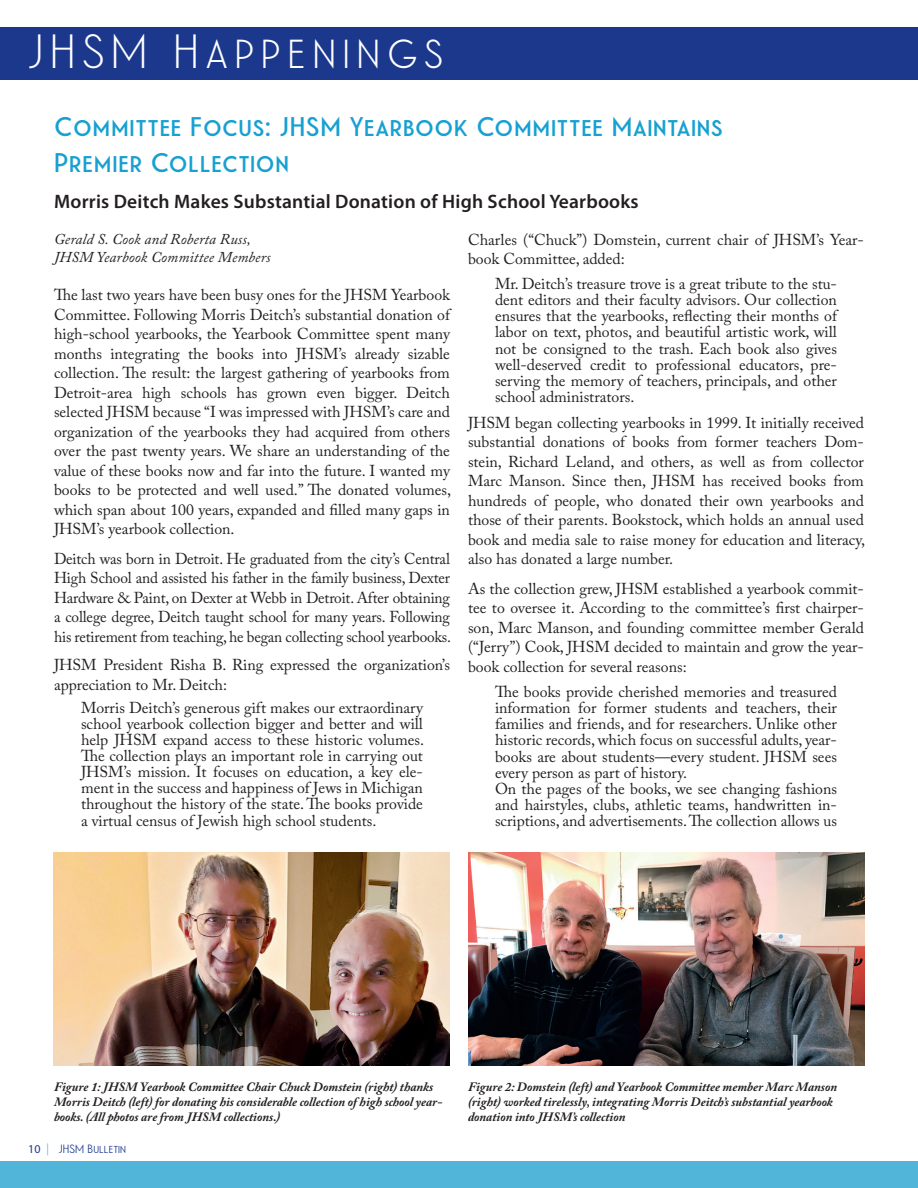
<style>
.page{position:relative;width:918px;height:1188px;background:#fff}
.page>*{position:absolute;margin:0;border:0;box-sizing:border-box;transform-origin:0 0}
.t1{font:300 48px "Waverly CF";letter-spacing:.145em;color:#fff}
.t2{font:700 27px/36px "Waverly CF";letter-spacing:.025em;color:#17a0d2}
.t3{font:600 19.5px "Myriad Pro";letter-spacing:.01em;color:#231f20}
.t4{font:15.75px/19.5px "Adobe Caslon Pro";color:#231f20;text-align:justify}
.t5{font:italic 15px/18px "Adobe Caslon Pro";letter-spacing:.01em;color:#231f20}
.t6{font:italic 700 12.75px/15px "Adobe Caslon Pro";color:#231f20}
.t7{font:500 12px "Waverly CF";letter-spacing:.01em;color:#1b388c}
.s1{font-style:inherit}
.s2{font-family:"Myriad Pro";font-weight:400}
.s3{color:#51b5da}
</style>
<div class="page">
<div style="left:0;top:1161px;width:918px;height:27px;background:#51b5da"></div>
<div style="left:0;top:27px;width:918px;height:53px;background:#1b388c"></div>
<img style="left:53px;top:852px;width:396px;height:213px">
<img style="left:468px;top:852px;width:396px;height:213px">
<p class="t1" style="left:28px;top:23px;width:417px">JHSM Happenings</p>
<p class="t2" style="left:54px;top:109px;width:670px"><span class="s1">C</span>ommittee <span class="s1">F</span>ocus<span class="s1">:</span> JHSM Yearbook Committee Maintains<br>Premier Collection</p>
<p class="t3" style="left:54px;top:190px;width:586px">Morris Deitch Makes Substantial Donation of High School Yearbooks</p>
<p class="t5" style="left:54px;top:230px;width:218px">Gerald S. Cook and Roberta Russ,<br>JHSM Yearbook Committee Members</p>
<p class="t4" style="left:54px;top:285px;width:399px">The last two years have been busy ones for the JHSM Yearbook Committee. Following Morris Deitch’s substantial donation of high-school yearbooks, the Yearbook Committee spent many months integrating the books into JHSM’s already sizable collection. The result: the largest gathering of yearbooks from Detroit-area high schools has grown even bigger. Deitch selected JHSM because “I was impressed with JHSM’s care and organization of the yearbooks they had acquired from others over the past twenty years. We share an understanding of the value of these books now and far into the future. I wanted my books to be protected and well used.” The donated volumes, which span about 100 years, expanded and filled many gaps in JHSM’s yearbook collection.</p>
<p class="t4" style="left:54px;top:548px;width:399px">Deitch was born in Detroit. He graduated from the city’s Central High School and assisted his father in the family business, Dexter Hardware &amp; Paint, on Dexter at Webb in Detroit. After obtaining a college degree, Deitch taught school for many years. Following his retirement from teaching, he began collecting school yearbooks.</p>
<p class="t4" style="left:54px;top:655px;width:397px">JHSM President Risha B. Ring expressed the organization’s appreciation to Mr. Deitch:</p>
<p class="t4" style="left:81px;top:699px;width:345px;line-height:16.2px">Morris Deitch’s generous gift makes our extraordinary school yearbook collection bigger and better and will help JHSM expand access to these historic volumes.<br>The collection plays an important role in carrying out JHSM’s mission. It focuses on education, a key ele&shy;ment in the success and happiness of Jews in Michigan throughout the history of the state. The books provide a virtual census of Jewish high school students.</p>
<p class="t4" style="left:468px;top:230px;width:398px">Charles (“Chuck”) Domstein, current chair of JHSM’s Year&shy;book Committee, added:</p>
<p class="t4" style="left:495px;top:276px;width:344px;line-height:16.2px">Mr. Deitch’s treasure trove is a great tribute to the stu&shy;dent editors and their faculty advisors. Our collection ensures that the yearbooks, reflecting their months of labor on text, photos, and beautiful artistic work, will not be consigned to the trash. Each book also gives well-deserved credit to professional educators, pre&shy;serving the memory of teachers, principals, and other school administrators.</p>
<p class="t4" style="left:468px;top:413px;width:399px">JHSM began collecting yearbooks in 1999. It initially received substantial donations of books from former teachers Dom&shy;stein, Richard Leland, and others, as well as from collector Marc Manson. Since then, JHSM has received books from hundreds of people, who donated their own yearbooks and those of their parents. Bookstock, which holds an annual used book and media sale to raise money for education and literacy, also has donated a large number.</p>
<p class="t4" style="left:468px;top:579px;width:398px">As the collection grew, JHSM established a yearbook commit&shy;tee to oversee it. According to the committee’s first chairper&shy;son, Marc Manson, and founding committee member Gerald (“Jerry”) Cook, JHSM decided to maintain and grow the year&shy;book collection for several reasons:</p>
<p class="t4" style="left:495px;top:683px;width:344px;line-height:16.2px">The books provide cherished memories and treasured information for former students and teachers, their families and friends, and for researchers. Unlike other historic records, which focus on successful adults, year&shy;books are about students—every student. JHSM sees every person as part of history.</p>
<p class="t4" style="left:495px;top:780px;width:344px;line-height:16.2px">On the pages of the books, we see changing fashions and hairstyles, clubs, athletic teams, handwritten in&shy;scriptions, and advertisements. The collection allows us</p>
<p class="t6" style="left:54px;top:1079px;width:390px">Figure 1: JHSM Yearbook Committee Chair Chuck Domstein (right) thanks<br>Morris Deitch (left) for donating his considerable collection of high school year&shy;books. (All photos are from JHSM collections.)</p>
<p class="t6" style="left:468px;top:1079px;width:371px">Figure 2: Domstein (left) and Yearbook Committee member Marc Manson (right) worked tirelessly, integrating Morris Deitch’s substantial yearbook donation into JHSM’s collection</p>
<p class="t7" style="left:28px;top:1142px;width:100px"><span class="s2">10</span> <span class="s3">|</span> JHSM Bulletin</p>
</div>
